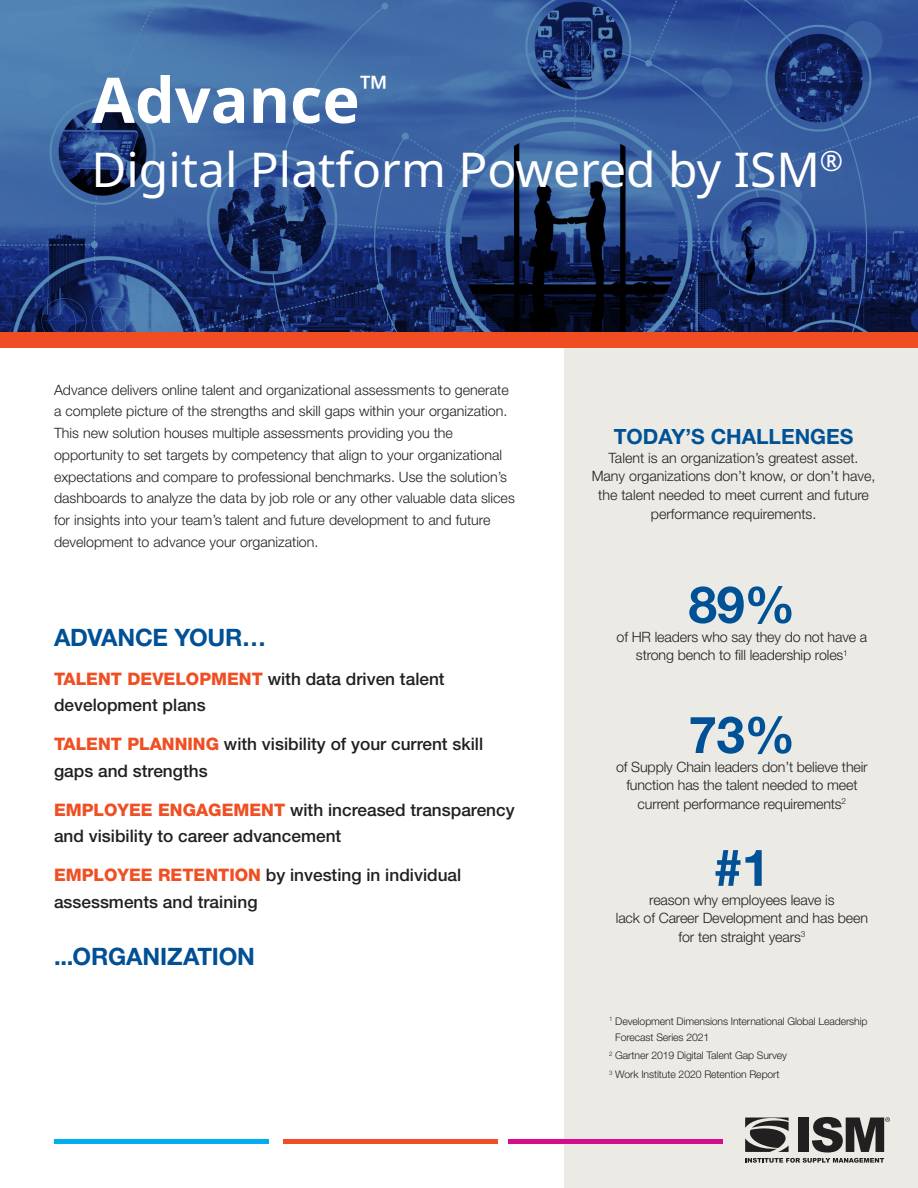
<style>
.page{position:relative;width:918px;height:1188px;background:#fff}
.page>*{position:absolute;margin:0;border:0;box-sizing:border-box;transform-origin:0 0}
.t1{font:700 63px "Noto Sans";color:#fff}
.Body_1{font:700 51px "Helvetica Neue LT Std";color:#005195}
.t2{font:48px "Noto Sans";color:#fff}
.Sub_head{font:700 24px "Helvetica Neue LT Std";letter-spacing:-.01em;color:#015095}
.Body_1-2{font:700 21px "Helvetica Neue LT Std";color:#005195}
.Body_1-3{font:500 17.25px/26.2px "Helvetica Neue LT Std";color:#231f20}
.Body_1-4{font:300 14.25px/21.8px "Helvetica Neue LT Std";color:#231f20;text-align:center}
.Body_1-5{font:300 10.5px/15.8px "Helvetica Neue LT Std";letter-spacing:-.01em;color:#231f20}
.s1{font-weight:800;color:#f04e23}
</style>
<div class="page">
<div style="left:565px;top:324px;width:353px;height:864px;background:#ebeae5"></div>
<svg style="left:0;top:0;width:918px;height:332px;background:#2f508a"></svg>
<svg style="left:745px;top:1117px;width:145px;height:46px"></svg>
<div style="left:508px;top:1139px;width:215px;height:5px;background:#d60c8c"></div>
<div style="left:54px;top:1139px;width:214px;height:5px;background:#00aeef"></div>
<div style="left:284px;top:1139px;width:214px;height:5px;background:#f04e23"></div>
<div style="left:0;top:332px;width:918px;height:15px;background:#f04d22"></div>
<p class="t1" style="left:92px;top:56px;width:298px">Advance<sup>™</sup></p>
<p class="t2" style="left:92px;top:135px;width:753px">Digital Platform Powered by ISM<sup>®</sup></p>
<p class="Body_1-4" style="left:54px;top:378px;width:462px;text-align:left">Advance delivers online talent and organizational assessments to generate a complete picture of the strengths and skill gaps within your organization.<br>This new solution houses multiple assessments providing you the opportunity to set targets by competency that align to your organizational expectations and compare to professional benchmarks. Use the solution’s dashboards to analyze the data by job role or any other valuable data slices for insights into your team’s talent and future development to and future development to advance your organization.</p>
<p class="Sub_head" style="left:54px;top:622px;width:214px">ADVANCE YOUR…</p>
<p class="Body_1-3" style="left:54px;top:665px;width:392px"><span class="s1">TALENT DEVELOPMENT</span> with data driven talent development plans</p>
<p class="Body_1-3" style="left:54px;top:731px;width:431px"><span class="s1">TALENT PLANNING</span> with visibility of your current skill gaps and strengths</p>
<p class="Body_1-3" style="left:54px;top:796px;width:462px"><span class="s1">EMPLOYEE ENGAGEMENT</span> with increased transparency and visibility to career advancement</p>
<p class="Body_1-3" style="left:54px;top:862px;width:409px"><span class="s1">EMPLOYEE RETENTION</span> by investing in individual assessments and training</p>
<p class="Sub_head" style="left:54px;top:941px;width:202px">...ORGANIZATION</p>
<p class="Body_1-2" style="left:614px;top:423px;width:241px">TODAY’S CHALLENGES</p>
<p class="Body_1-4" style="left:592px;top:448px;width:285px;line-height:18.8px">Talent is an organization’s greatest asset.<br>Many organizations don’t know, or don’t have, the talent needed to meet current and future performance requirements.</p>
<p class="Body_1" style="left:689px;top:573px;width:108px">89%</p>
<p class="Body_1-4" style="left:636px;top:644px;width:213px">strong bench to fill leadership roles<sup>1</sup></p>
<p class="Body_1-4" style="left:617px;top:625px;width:252px">of HR leaders who say they do not have a</p>
<p class="Body_1" style="left:689px;top:703px;width:108px">73%</p>
<p class="Body_1-4" style="left:626px;top:776px;width:233px;line-height:18.8px">function has the talent needed to meet current performance requirements<sup>2</sup></p>
<p class="Body_1" style="left:714px;top:836px;width:58px">#1</p>
<p class="Body_1-4" style="left:616px;top:890px;width:254px;line-height:18.8px">reason why employees leave is<br>lack of Career Development and has been for ten straight years<sup>3</sup></p>
<p class="Body_1-4" style="left:616px;top:756px;width:253px">of Supply Chain leaders don’t believe their</p>
<p class="Body_1-5" style="left:615px;top:1013px;width:254px;text-indent:-6px"><sup>1</sup> Development Dimensions International Global Leadership<br>Forecast Series 2021</p>
<p class="Body_1-5" style="left:609px;top:1048px;width:179px"><sup>2</sup> Gartner 2019 Digital Talent Gap Survey</p>
<p class="Body_1-5" style="left:609px;top:1066px;width:172px"><sup>3</sup> Work Institute 2020 Retention Report</p>
</div>
